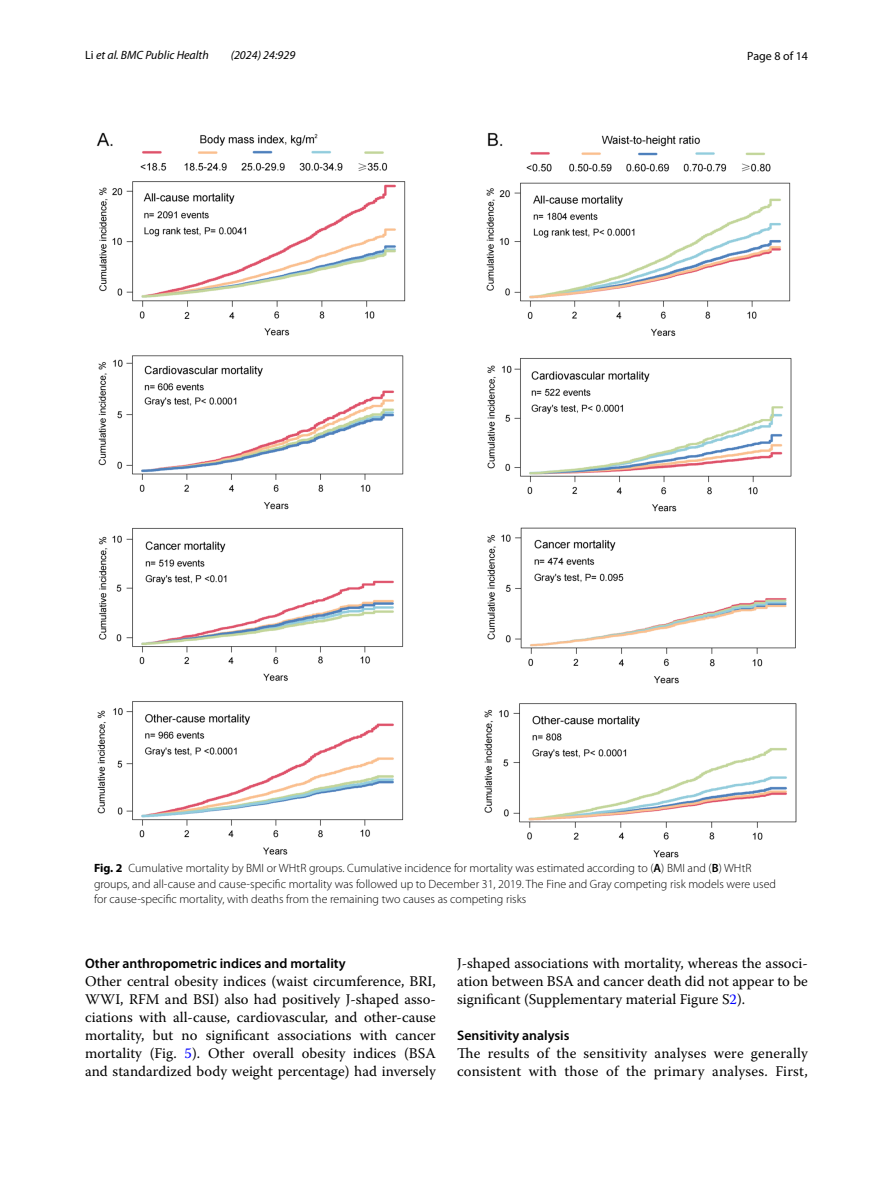
<style>
.page{position:relative;width:893px;height:1187px;background:#fff}
.page>*{position:absolute;margin:0;border:0;box-sizing:border-box;transform-origin:0 0}
.t1{font:14.7px/18px "Warnock Pro";letter-spacing:.01em;color:#000;text-align:justify}
.t2{font:600 13.8px "Myriad Pro";color:#000}
.t3{font:300 12px/15px "Myriad Pro";color:#000}
.t4{font:italic 12px "Myriad Pro";color:#000}
.t5{font:12px "Myriad Pro";color:#000}
.s1{font-style:normal}
.s2{font-weight:700}
.s3{font-weight:600}
.s4{color:#00f}
</style>
<div class="page">
<img style="left:96px;top:133px;width:701px;height:724px">
<p class="t4" style="left:85px;top:48px;width:125px"><span class="s1">Li</span> et al. BMC Public Health</p>
<p class="t4" style="left:231px;top:48px;width:66px">(2024) 24:929</p>
<p class="t5" style="left:747px;top:48px;width:62px">Page 8 of 14</p>
<p class="t3" style="left:94px;top:861px;width:683px"><span class="s2">Fig. 2</span> Cumulative mortality by BMI or WHtR groups. Cumulative incidence for mortality was estimated according to (<span class="s3">A</span>) BMI and (<span class="s3">B</span>) WHtR groups, and all-cause and cause-specific mortality was followed up to December 31, 2019. The Fine and Gray competing risk models were used for cause-specific mortality, with deaths from the remaining two causes as competing risks</p>
<p class="t2" style="left:85px;top:954px;width:262px">Other anthropometric indices and mortality</p>
<p class="t1" style="left:85px;top:971px;width:352px">Other central obesity indices (waist circumference, BRI, WWI, RFM and BSI) also had positively J-shaped asso&shy;ciations with all-cause, cardiovascular, and other-cause mortality, but no significant associations with cancer mortality (Fig. <span class="s4">5</span>). Other overall obesity indices (BSA and standardized body weight percentage) had inversely</p>
<p class="t1" style="left:457px;top:953px;width:352px">J-shaped associations with mortality, whereas the associ&shy;ation between BSA and cancer death did not appear to be significant (Supplementary material Figure S<span class="s4">2</span>).</p>
<p class="t2" style="left:457px;top:1026px;width:114px">Sensitivity analysis</p>
<p class="t1" style="left:457px;top:1043px;width:352px">The results of the sensitivity analyses were generally consistent with those of the primary analyses. First,</p>
</div>
